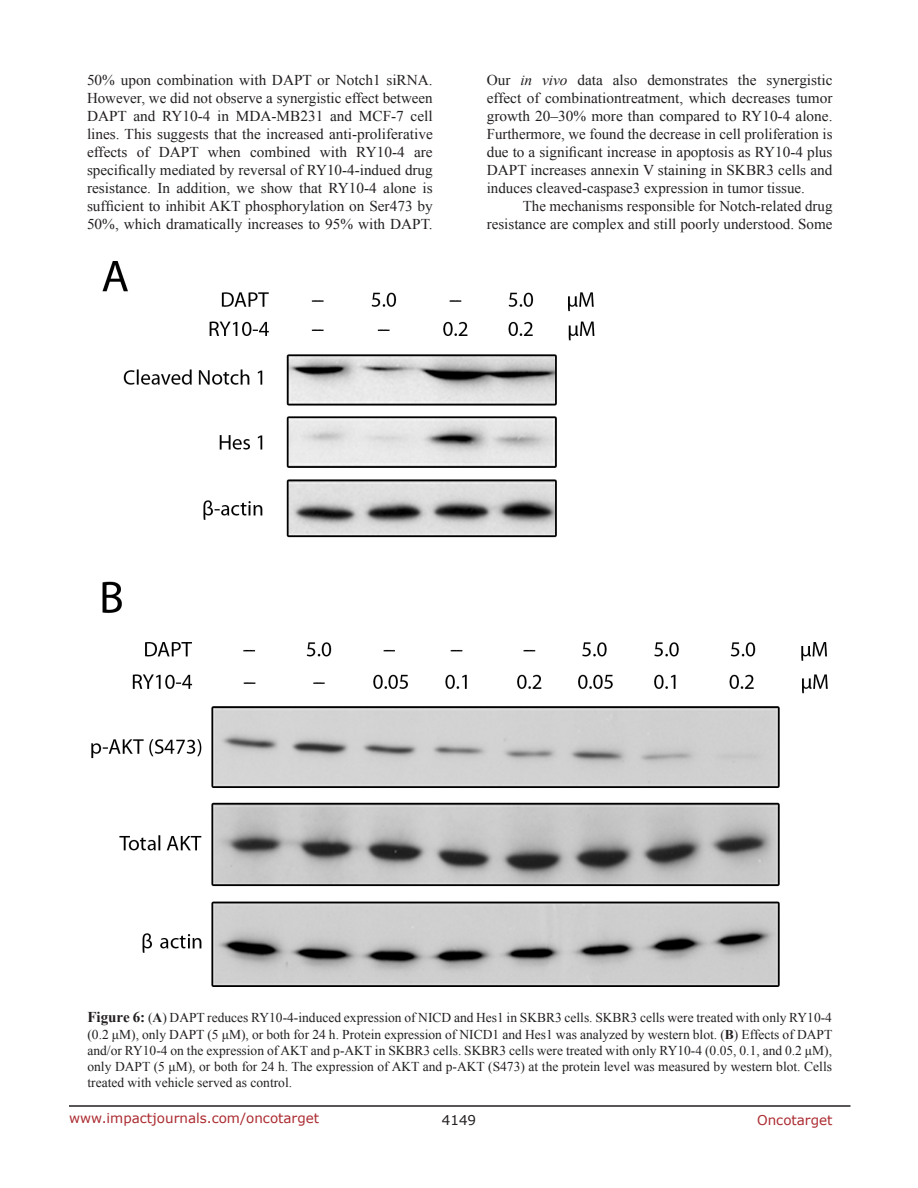
<style>
.page{position:relative;width:918px;height:1188px;background:#fff}
.page>*{position:absolute;margin:0;border:0;box-sizing:border-box;transform-origin:0 0}
.BodyText{font:15px/18px "Times New Roman";color:#231f20;text-align:justify}
.FigureText{font:13.5px/16.2px "Times New Roman";color:#231f20;text-align:justify}
.t1{font:13.5px "Verdana";color:#ac2b31}
.t2{font:13.5px "Verdana";color:#231f20}
.s1{font-style:italic}
.s2{font-weight:700;font-size:15px}
.s3{font-weight:700}
</style>
<div class="page">
<hr style="left:69px;top:1105px;width:781px;height:2px;background:#231f20">
<img style="left:92px;top:262px;width:736px;height:725px">
<p class="BodyText" style="left:87px;top:71px;width:347px">50% upon combination with DAPT or Notch1 siRNA.<br>However, we did not observe a synergistic effect between DAPT and RY10-4 in MDA-MB231 and MCF-7 cell lines. This suggests that the increased anti-proliferative effects of DAPT when combined with RY10-4 are specifically mediated by reversal of RY10-4-indued drug resistance. In addition, we show that RY10-4 alone is sufficient to inhibit AKT phosphorylation on Ser473 by 50%, which dramatically increases to 95% with DAPT.</p>
<p class="BodyText" style="left:487px;top:71px;width:347px">Our <span class="s1">in vivo</span> data also demonstrates the synergistic effect of combinationtreatment, which decreases tumor growth 20–30% more than compared to RY10-4 alone.<br>Furthermore, we found the decrease in cell proliferation is due to a significant increase in apoptosis as RY10-4 plus DAPT increases annexin V staining in SKBR3 cells and induces cleaved-caspase3 expression in tumor tissue.</p>
<p class="BodyText" style="left:487px;top:197px;width:347px;text-align:right">The mechanisms responsible for Notch-related drug resistance are complex and still poorly understood. Some</p>
<p class="FigureText" style="left:87px;top:1010px;width:746px"><span class="s2">Figure 6:</span> (<span class="s3">A</span>) DAPT reduces RY10-4-induced expression of NICD and Hes1 in SKBR3 cells. SKBR3 cells were treated with only RY10-4 (0.2 μM), only DAPT (5 μM), or both for 24 h. Protein expression of NICD1 and Hes1 was analyzed by western blot. (<span class="s3">B</span>) Effects of DAPT and/or RY10-4 on the expression of AKT and p-AKT in SKBR3 cells. SKBR3 cells were treated with only RY10-4 (0.05, 0.1, and 0.2 μM), only DAPT (5 μM), or both for 24 h. The expression of AKT and p-AKT (S473) at the protein level was measured by western blot. Cells treated with vehicle served as control.</p>
<p class="t1" style="left:69px;top:1109px;width:252px">www.impactjournals.com/oncotarget</p>
<p class="t2" style="left:442px;top:1111px;width:36px">4149</p>
<p class="t1" style="left:757px;top:1111px;width:77px">Oncotarget</p>
</div>
